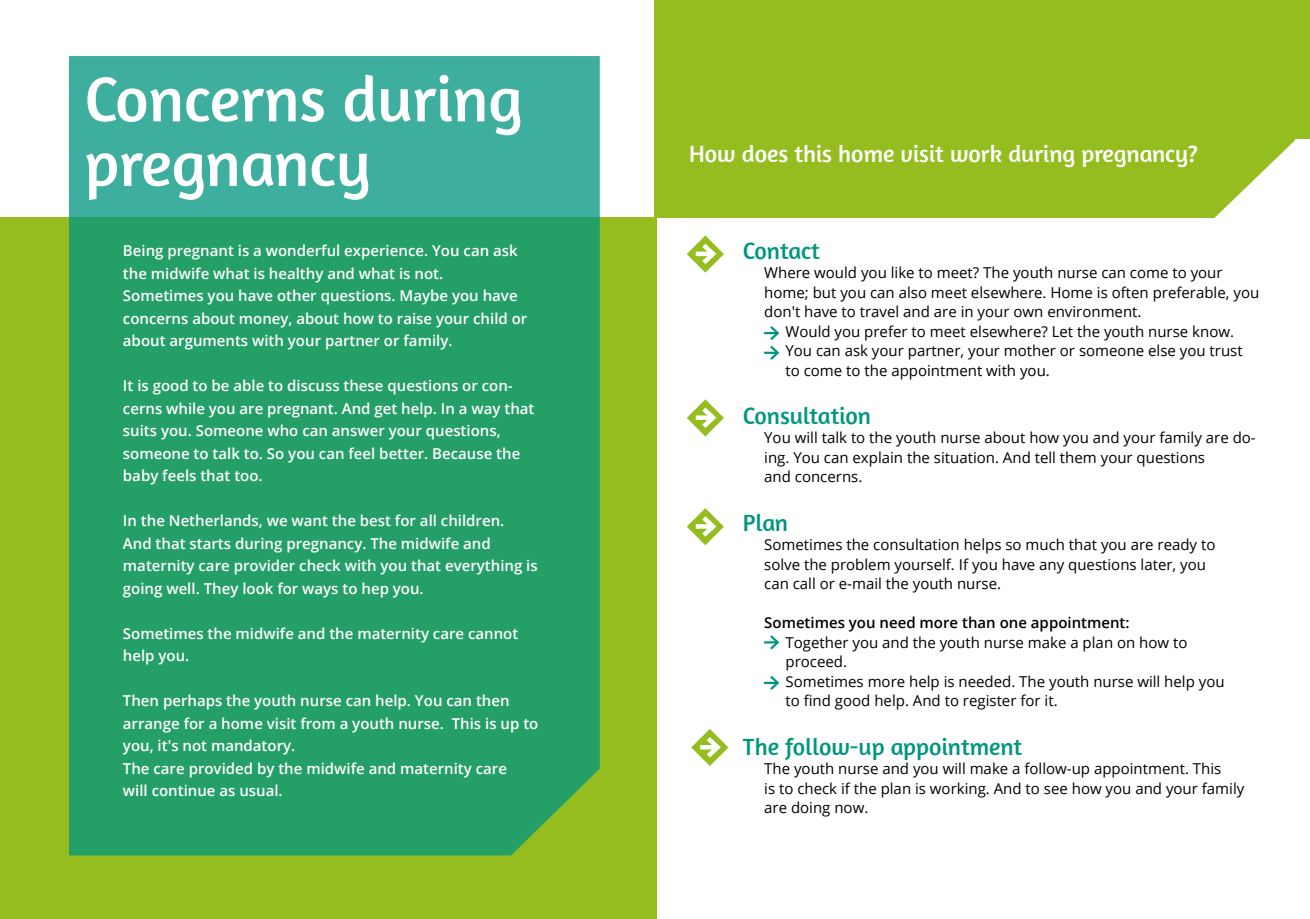
<style>
.page{position:relative;width:1310px;height:919px;background:#fff}
.page>*{position:absolute;margin:0;border:0;box-sizing:border-box;transform-origin:0 0}
.Hoofdstukkop{font:64.5px/64.5px "Amaranth";color:#fff}
.Hoofdstukkop-2{font:24px "Amaranth";color:#00967f}
.Hoofdstukkop-3{font:24px "Amaranth";color:#fff}
.t1{font:600 15px/22.5px "Open Sans";color:#fff}
.t2{font:15px/19.5px "Open Sans";color:#000}
.t3{font:600 15px "Open Sans";color:#000}
</style>
<div class="page">
<div style="left:0;top:217px;width:656px;height:701px;background:#95bd20"></div>
<svg style="left:69px;top:56px;width:531px;height:799px;background:#2aa271"></svg>
<svg style="left:687px;top:235px;width:37px;height:37px"></svg>
<svg style="left:687px;top:399px;width:37px;height:37px"></svg>
<svg style="left:687px;top:508px;width:37px;height:37px"></svg>
<svg style="left:691px;top:729px;width:37px;height:37px"></svg>
<svg style="left:764px;top:326px;width:16px;height:34px"></svg>
<div style="left:655px;top:0;width:655px;height:217px;background:#95bd20"></div>
<svg style="left:1209px;top:138px;width:88px;height:80px"></svg>
<div style="left:1295px;top:139px;width:15px;height:110px;background:#fff"></div>
<svg style="left:764px;top:635px;width:16px;height:15px"></svg>
<svg style="left:764px;top:675px;width:16px;height:15px"></svg>
<p class="Hoofdstukkop" style="left:84px;top:66px;width:440px">Concerns during pregnancy</p>
<p class="t1" style="left:123px;top:239px;width:396px">Being pregnant is a wonderful experience. You can ask the midwife what is healthy and what is not.</p>
<p class="t1" style="left:123px;top:284px;width:406px">Sometimes you have other questions. Maybe you have concerns about money, about how to raise your child or about arguments with your partner or family.</p>
<p class="t1" style="left:123px;top:374px;width:413px">It is good to be able to discuss these questions or con&shy;cerns while you are pregnant. And get help. In a way that suits you. Someone who can answer your questions, someone to talk to. So you can feel better. Because the baby feels that too.</p>
<p class="t1" style="left:123px;top:509px;width:416px">In the Netherlands, we want the best for all children.<br>And that starts during pregnancy. The midwife and maternity care provider check with you that everything is going well. They look for ways to hep you.</p>
<p class="t1" style="left:123px;top:621px;width:397px">Sometimes the midwife and the maternity care cannot help you.</p>
<p class="t1" style="left:123px;top:689px;width:417px">Then perhaps the youth nurse can help. You can then arrange for a home visit from a youth nurse. This is up to you, it's not mandatory.</p>
<p class="t1" style="left:123px;top:756px;width:385px">The care provided by the midwife and maternity care</p>
<p class="t1" style="left:123px;top:779px;width:161px">will continue as usual.</p>
<p class="Hoofdstukkop-3" style="left:689px;top:139px;width:510px">How does this home visit work during pregnancy?</p>
<p class="Hoofdstukkop-2" style="left:743px;top:236px;width:78px">Contact</p>
<p class="t2" style="left:764px;top:262px;width:460px">Where would you like to meet? The youth nurse can come to your</p>
<p class="t2" style="left:764px;top:282px;width:496px">home; but you can also meet elsewhere. Home is often preferable, you don't have to travel and are in your own environment.</p>
<p class="t2" style="left:785px;top:321px;width:459px">Would you prefer to meet elsewhere? Let the youth nurse know.<br>You can ask your partner, your mother or someone else you trust to come to the appointment with you.</p>
<p class="Hoofdstukkop-2" style="left:743px;top:401px;width:130px">Consultation</p>
<p class="t2" style="left:764px;top:428px;width:493px">You will talk to the youth nurse about how you and your family are do&shy;ing. You can explain the situation. And tell them your questions</p>
<p class="t2" style="left:764px;top:467px;width:100px">and concerns.</p>
<p class="Hoofdstukkop-2" style="left:743px;top:508px;width:47px">Plan</p>
<p class="t2" style="left:764px;top:534px;width:453px">Sometimes the consultation helps so much that you are ready to</p>
<p class="t2" style="left:764px;top:554px;width:443px">solve the problem yourself. If you have any questions later, you</p>
<p class="t2" style="left:764px;top:573px;width:238px">can call or e-mail the youth nurse.</p>
<p class="t3" style="left:764px;top:612px;width:367px">Sometimes you need more than one appointment:</p>
<p class="t2" style="left:785px;top:632px;width:403px">Together you and the youth nurse make a plan on how to</p>
<p class="t2" style="left:785px;top:651px;width:63px">proceed.</p>
<p class="t2" style="left:785px;top:671px;width:441px">Sometimes more help is needed. The youth nurse will help you</p>
<p class="t2" style="left:785px;top:690px;width:274px">to find good help. And to register for it.</p>
<p class="Hoofdstukkop-2" style="left:743px;top:732px;width:281px">The follow-up appointment</p>
<p class="t2" style="left:764px;top:758px;width:459px">The youth nurse and you will make a follow-up appointment. This</p>
<p class="t2" style="left:764px;top:778px;width:482px">is to check if the plan is working. And to see how you and your family are doing now.</p>
</div>
